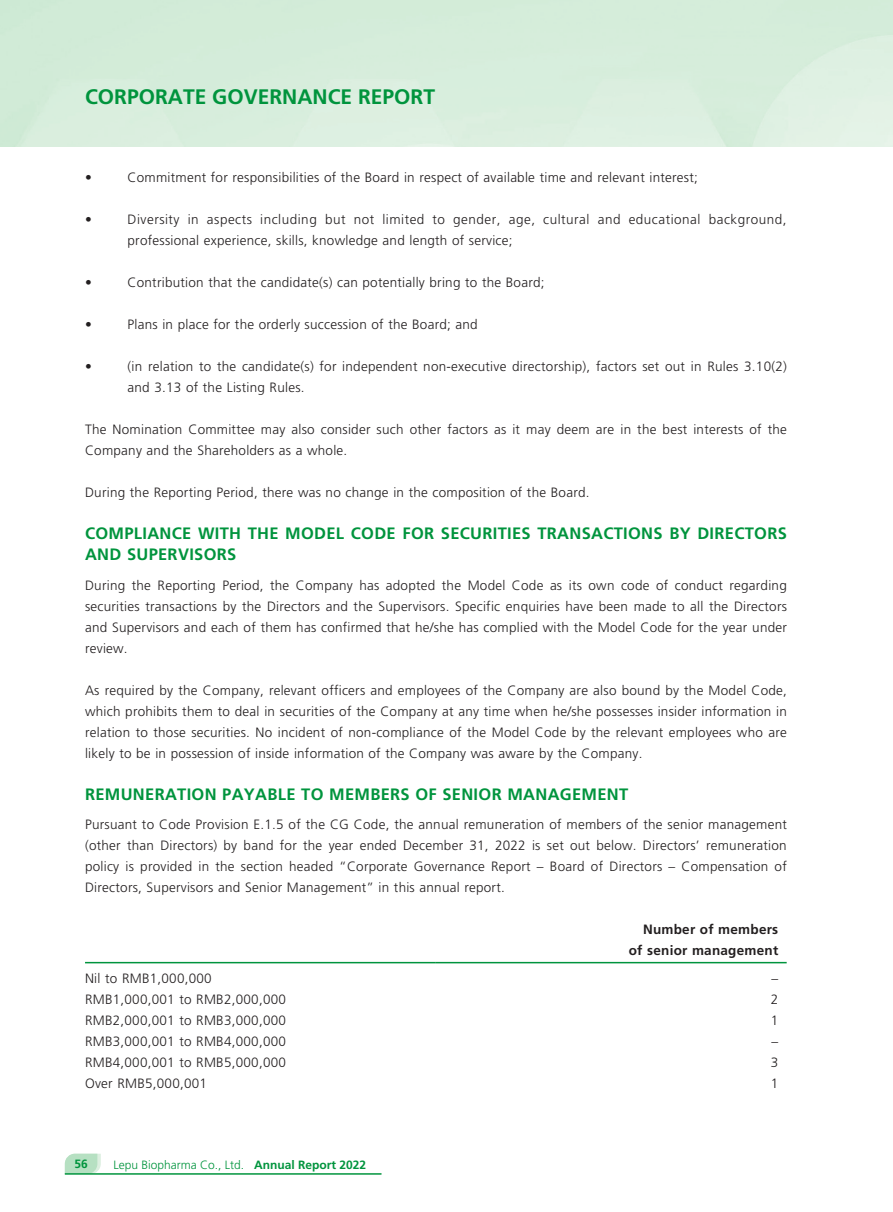
<style>
.page{position:relative;width:893px;height:1212px;background:#fff}
.page>*{position:absolute;margin:0;border:0;box-sizing:border-box;transform-origin:0 0}
.t1{font:700 21px "Frutiger LT Std";color:#00943d}
.t2{font:700 16.5px/21px "Frutiger LT Std";letter-spacing:.02em;color:#00943d}
.t3{font:300 13.5px/21px "Frutiger LT Std";letter-spacing:.02em;color:#231f20;text-align:justify}
.t4{font:300 13.5px/21px "Frutiger LT Std";letter-spacing:.04em;color:#231f20}
.t5{font:700 13.5px/21px "Frutiger LT Std";letter-spacing:.02em;color:#231f20;text-align:right}
.t6{font:300 12px "Frutiger LT Std";color:#00943d}
.t7{font:700 12px "Frutiger LT Std";color:#00943d}
.s1{font-weight:700}
</style>
<div class="page">
<svg style="left:65px;top:1154px;width:36px;height:20px"></svg>
<hr style="left:65px;top:1174px;width:316px;height:1px;background:#00943d">
<hr style="left:85px;top:962px;width:351px;height:1px;background:#00943d">
<hr style="left:436px;top:962px;width:351px;height:1px;background:#00943d">
<h1 class="t1" style="left:85px;top:84px;width:352px">CORPORATE GOVERNANCE REPORT</h1>
<p class="t3" style="left:85px;top:167px;width:8px">•</p>
<p class="t3" style="left:128px;top:167px;width:572px">Commitment for responsibilities of the Board in respect of available time and relevant interest;</p>
<p class="t3" style="left:85px;top:209px;width:8px">•</p>
<p class="t4" style="left:128px;top:209px;width:661px">Diversity in aspects including but not limited to gender, age, cultural and educational background, professional experience, skills, knowledge and length of service;</p>
<p class="t3" style="left:85px;top:272px;width:8px">•</p>
<p class="t3" style="left:128px;top:272px;width:418px">Contribution that the candidate(s) can potentially bring to the Board;</p>
<p class="t3" style="left:85px;top:314px;width:8px">•</p>
<p class="t3" style="left:128px;top:314px;width:352px">Plans in place for the orderly succession of the Board; and</p>
<p class="t3" style="left:85px;top:356px;width:8px">•</p>
<p class="t3" style="left:128px;top:356px;width:661px">(in relation to the candidate(s) for independent non-executive directorship), factors set out in Rules 3.10(2) and 3.13 of the Listing Rules.</p>
<p class="t3" style="left:85px;top:419px;width:703px">The Nomination Committee may also consider such other factors as it may deem are in the best interests of the<br>Company and the Shareholders as a whole.</p>
<p class="t3" style="left:85px;top:482px;width:506px">During the Reporting Period, there was no change in the composition of the Board.</p>
<p class="t2" style="left:85px;top:523px;width:703px">COMPLIANCE WITH THE MODEL CODE FOR SECURITIES TRANSACTIONS BY DIRECTORS<br>AND SUPERVISORS</p>
<p class="t3" style="left:85px;top:575px;width:703px">During the Reporting Period, the Company has adopted the Model Code as its own code of conduct regarding securities transactions by the Directors and the Supervisors. Specific enquiries have been made to all the Directors and Supervisors and each of them has confirmed that he/she has complied with the Model Code for the year under review.</p>
<p class="t3" style="left:85px;top:680px;width:703px">As required by the Company, relevant officers and employees of the Company are also bound by the Model Code, which prohibits them to deal in securities of the Company at any time when he/she possesses insider information in relation to those securities. No incident of non-compliance of the Model Code by the relevant employees who are likely to be in possession of inside information of the Company was aware by the Company.</p>
<p class="t2" style="left:85px;top:783px;width:545px">REMUNERATION PAYABLE TO MEMBERS OF SENIOR MANAGEMENT</p>
<p class="t3" style="left:85px;top:814px;width:703px">Pursuant to Code Provision E.1.5 of the CG Code, the annual remuneration of members of the senior management (other than Directors) by band for the year ended December 31, 2022 is set out below. Directors’ remuneration policy is provided in the section headed “Corporate Governance Report – Board of Directors – Compensation of Directors, Supervisors and Senior Management” in this annual report.</p>
<p class="t5" style="left:629px;top:919px;width:151px">Number of members of senior management</p>
<p class="t3" style="left:85px;top:968px;width:128px">Nil to RMB1,000,000</p>
<p class="t3" style="left:771px;top:968px;width:8px">–</p>
<p class="t3" style="left:85px;top:989px;width:202px">RMB1,000,001 to RMB2,000,000</p>
<p class="t3" style="left:771px;top:989px;width:9px">2</p>
<p class="t3" style="left:85px;top:1010px;width:202px">RMB2,000,001 to RMB3,000,000</p>
<p class="t3" style="left:771px;top:1010px;width:9px">1</p>
<p class="t3" style="left:85px;top:1031px;width:202px">RMB3,000,001 to RMB4,000,000</p>
<p class="t3" style="left:771px;top:1031px;width:8px">–</p>
<p class="t3" style="left:85px;top:1052px;width:202px">RMB4,000,001 to RMB5,000,000</p>
<p class="t3" style="left:771px;top:1052px;width:9px">3</p>
<p class="t3" style="left:85px;top:1073px;width:124px">Over RMB5,000,001</p>
<p class="t3" style="left:771px;top:1073px;width:9px">1</p>
<p class="t7" style="left:74px;top:1157px;width:15px">56</p>
<p class="t6" style="left:114px;top:1158px;width:254px">Lepu Biopharma Co., Ltd. <span class="s1">Annual Report 2022</span></p>
</div>
